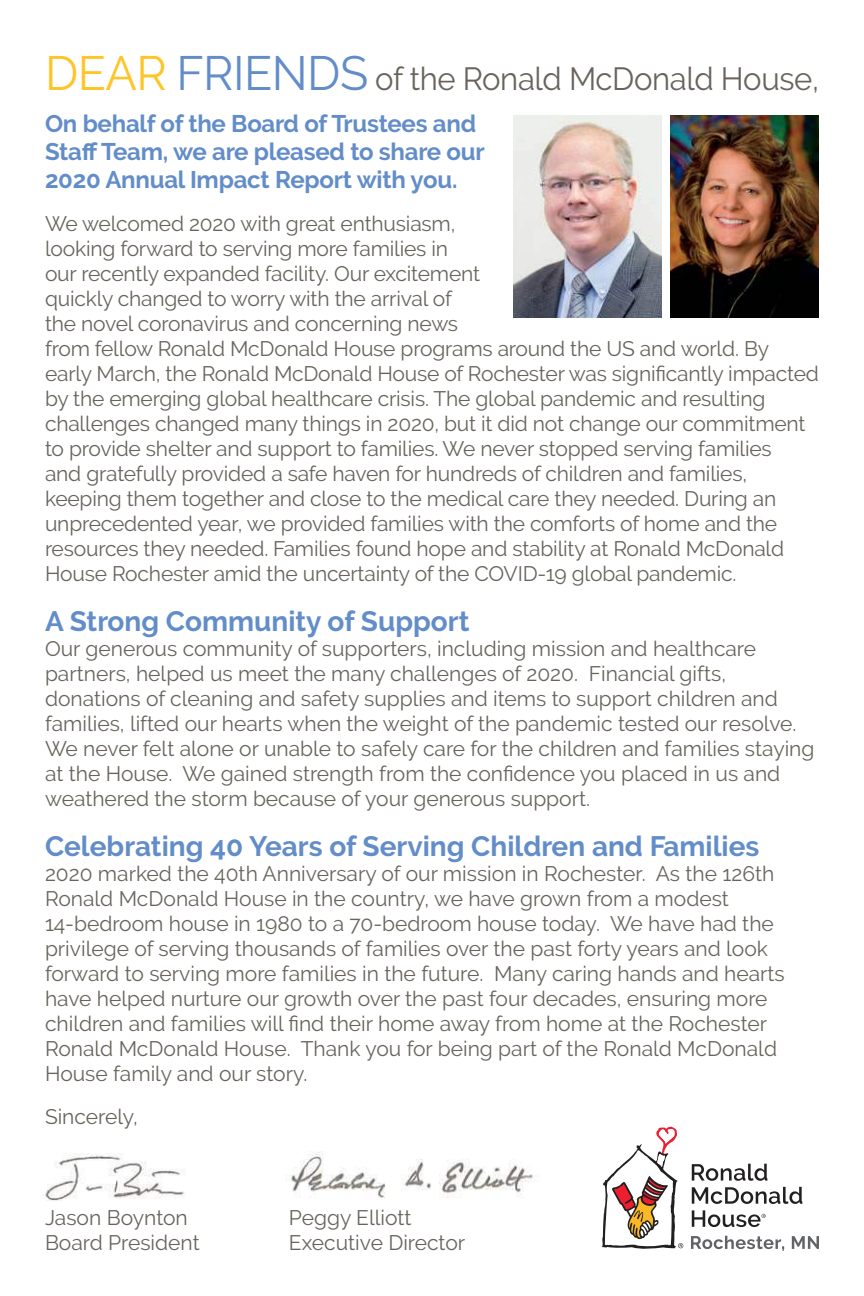
<style>
.page{position:relative;width:864px;height:1296px;background:#fff}
.page>*{position:absolute;margin:0;border:0;box-sizing:border-box;transform-origin:0 0}
.t1{font:32px "Raleway";letter-spacing:-.01em;color:#68645d}
.t2{font:700 28px "Raleway";color:#628dc9}
.t3{font:700 24px/28px "Raleway";letter-spacing:-.01em;color:#628dc9}
.t4{font:21px/25px "Raleway";letter-spacing:-.01em;color:#68645d}
.s1{font-size:48px;color:#fec528}
.s2{font-size:48px;color:#628dc9}
</style>
<div class="page">
<img style="left:286px;top:1152px;width:247px;height:46px">
<img style="left:43px;top:1153px;width:142px;height:48px">
<hr style="left:0;top:0;width:1px;height:297px;background:#fec528">
<svg style="left:691px;top:1236px;width:93px;height:15px"></svg>
<svg style="left:792px;top:1236px;width:27px;height:13px"></svg>
<svg style="left:692px;top:1164px;width:75px;height:17px"></svg>
<svg style="left:692px;top:1187px;width:110px;height:17px"></svg>
<svg style="left:692px;top:1210px;width:74px;height:17px"></svg>
<svg style="left:602px;top:1127px;width:81px;height:122px"></svg>
<img style="left:513px;top:115px;width:149px;height:203px">
<img style="left:670px;top:115px;width:149px;height:203px">
<h1 class="t1" style="left:45px;top:64px;width:776px"><span class="s1">DEAR</span> <span class="s2">FRIENDS</span> of the Ronald McDonald House,</h1>
<p class="t3" style="left:45px;top:110px;width:441px">On behalf of the Board of Trustees and<br>Sta昀昀 Team, we are pleased to share our<br>2020 Annual Impact Report with you.</p>
<p class="t4" style="left:45px;top:212px;width:775px">We welcomed 2020 with great enthusiasm,<br>looking forward to serving more families in<br>our recently expanded facility. Our excitement<br>quickly changed to worry with the arrival of<br>the novel coronavirus and concerning news<br>from fellow Ronald McDonald House programs around the US and world. By early March, the Ronald McDonald House of Rochester was signi昀椀cantly impacted by the emerging global healthcare crisis. The global pandemic and resulting challenges changed many things in 2020, but it did not change our commitment to provide shelter and support to families. We never stopped serving families<br>and gratefully provided a safe haven for hundreds of children and families, keeping them together and close to the medical care they needed. During an unprecedented year, we provided families with the comforts of home and the resources they needed. Families found hope and stability at Ronald McDonald House Rochester amid the uncertainty of the COVID-19 global pandemic.</p>
<h2 class="t2" style="left:45px;top:605px;width:426px">A Strong Community of Support</h2>
<p class="t4" style="left:45px;top:637px;width:771px">Our generous community of supporters, including mission and healthcare partners, helped us meet the many challenges of 2020. Financial gifts, donations of cleaning and safety supplies and items to support children and families, lifted our hearts when the weight of the pandemic tested our resolve.<br>We never felt alone or unable to safely care for the children and families staying at the House. We gained strength from the con昀椀dence you placed in us and weathered the storm because of your generous support.</p>
<h2 class="t2" style="left:45px;top:830px;width:716px">Celebrating 40 Years of Serving Children and Families</h2>
<p class="t4" style="left:45px;top:862px;width:741px">2020 marked the 40th Anniversary of our mission in Rochester. As the 126th Ronald McDonald House in the country, we have grown from a modest 14-bedroom house in 1980 to a 70-bedroom house today. We have had the privilege of serving thousands of families over the past forty years and look forward to serving more families in the future. Many caring hands and hearts have helped nurture our growth over the past four decades, ensuring more children and families will 昀椀nd their home away from home at the Rochester Ronald McDonald House. Thank you for being part of the Ronald McDonald House family and our story.</p>
<p class="t4" style="left:45px;top:1105px;width:95px">Sincerely,</p>
<p class="t4" style="left:45px;top:1206px;width:144px">Jason Boynton</p>
<p class="t4" style="left:289px;top:1206px;width:124px">Peggy Elliott</p>
<p class="t4" style="left:45px;top:1231px;width:156px">Board President</p>
<p class="t4" style="left:289px;top:1231px;width:178px">Executive Director</p>
</div>
